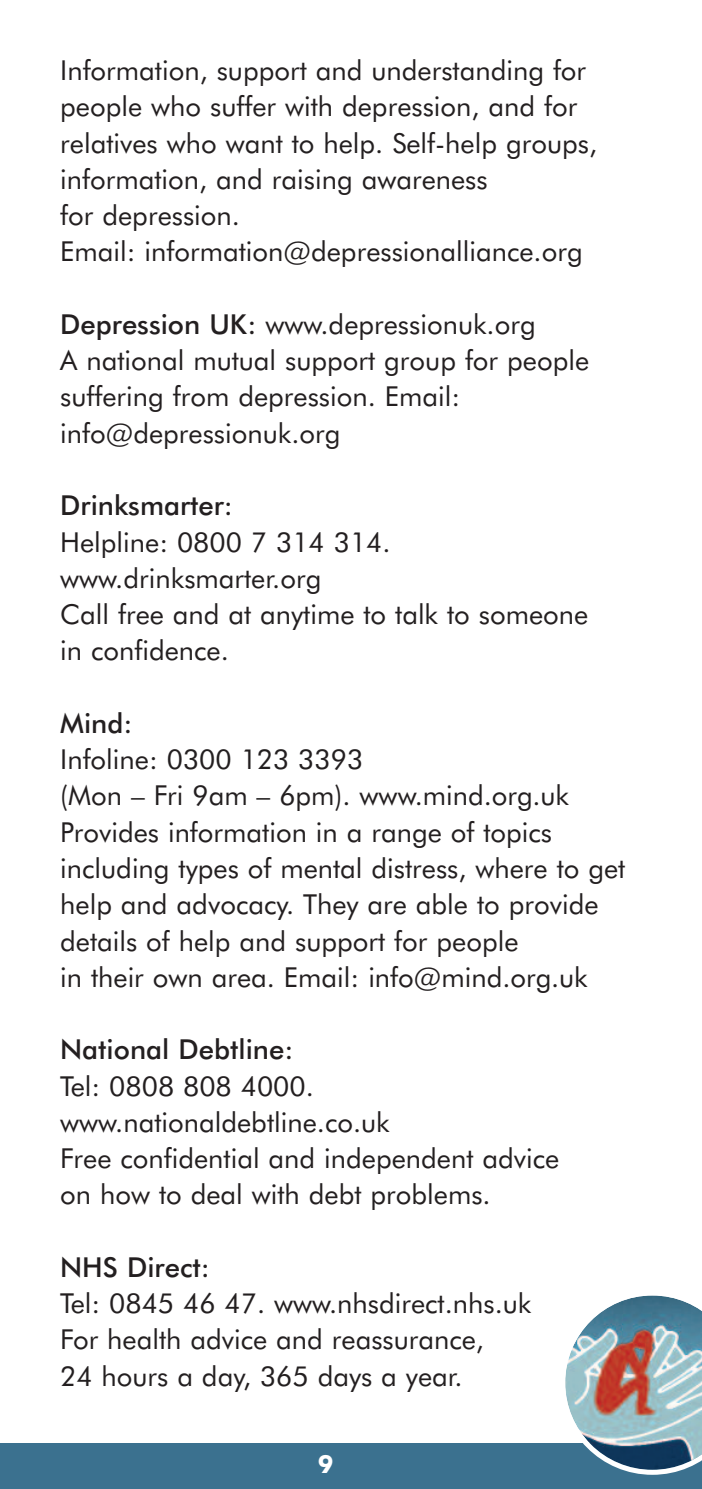
<style>
.page{position:relative;width:702px;height:1489px;background:#fff}
.page>*{position:absolute;margin:0;border:0;box-sizing:border-box;transform-origin:0 0}
.t1{font:27.5px/36.2px "Futura BT";color:#231f20}
.t2{font:500 27.5px "Futura BT";color:#231f20}
.t3{font:700 25px "Futura BT";color:#fff}
.s1{font-weight:500}
</style>
<div class="page">
<div style="left:0;top:1443px;width:702px;height:45px;background:#3b718f"></div>
<svg style="left:565px;top:1295px;width:137px;height:179px"></svg>
<p class="t1" style="left:60px;top:54px;width:538px">Information, support and understanding for people who suffer with depression, and for relatives who want to help. Self-help groups, information, and raising awareness<br>for depression.<br>Email: information@depressionalliance.org</p>
<p class="t1" style="left:60px;top:308px;width:530px"><span class="s1">Depression UK:</span> www.depressionuk.org<br>A national mutual support group for people suffering from depression. Email: info@depressionuk.org</p>
<p class="t2" style="left:60px;top:494px;width:174px">Drinksmarter:</p>
<p class="t1" style="left:60px;top:526px;width:529px">Helpline: 0800 7 314 314. www.drinksmarter.org<br>Call free and at anytime to talk to someone in confidence.</p>
<p class="t2" style="left:60px;top:712px;width:74px">Mind:</p>
<p class="t1" style="left:60px;top:743px;width:566px">Infoline: 0300 123 3393<br>(Mon – Fri 9am – 6pm). www.mind.org.uk Provides information in a range of topics including types of mental distress, where to get help and advocacy. They are able to provide details of help and support for people<br>in their own area. Email: info@mind.org.uk</p>
<p class="t2" style="left:60px;top:1038px;width:235px">National Debtline:</p>
<p class="t1" style="left:60px;top:1069px;width:500px">Tel: 0808 808 4000. www.nationaldebtline.co.uk<br>Free confidential and independent advice on how to deal with debt problems.</p>
<p class="t2" style="left:60px;top:1255px;width:151px">NHS Direct:</p>
<p class="t1" style="left:60px;top:1287px;width:473px">Tel: 0845 46 47. www.nhsdirect.nhs.uk<br>For health advice and reassurance,<br>24 hours a day, 365 days a year.</p>
<p class="t3" style="left:318px;top:1453px;width:17px">9</p>
</div>
